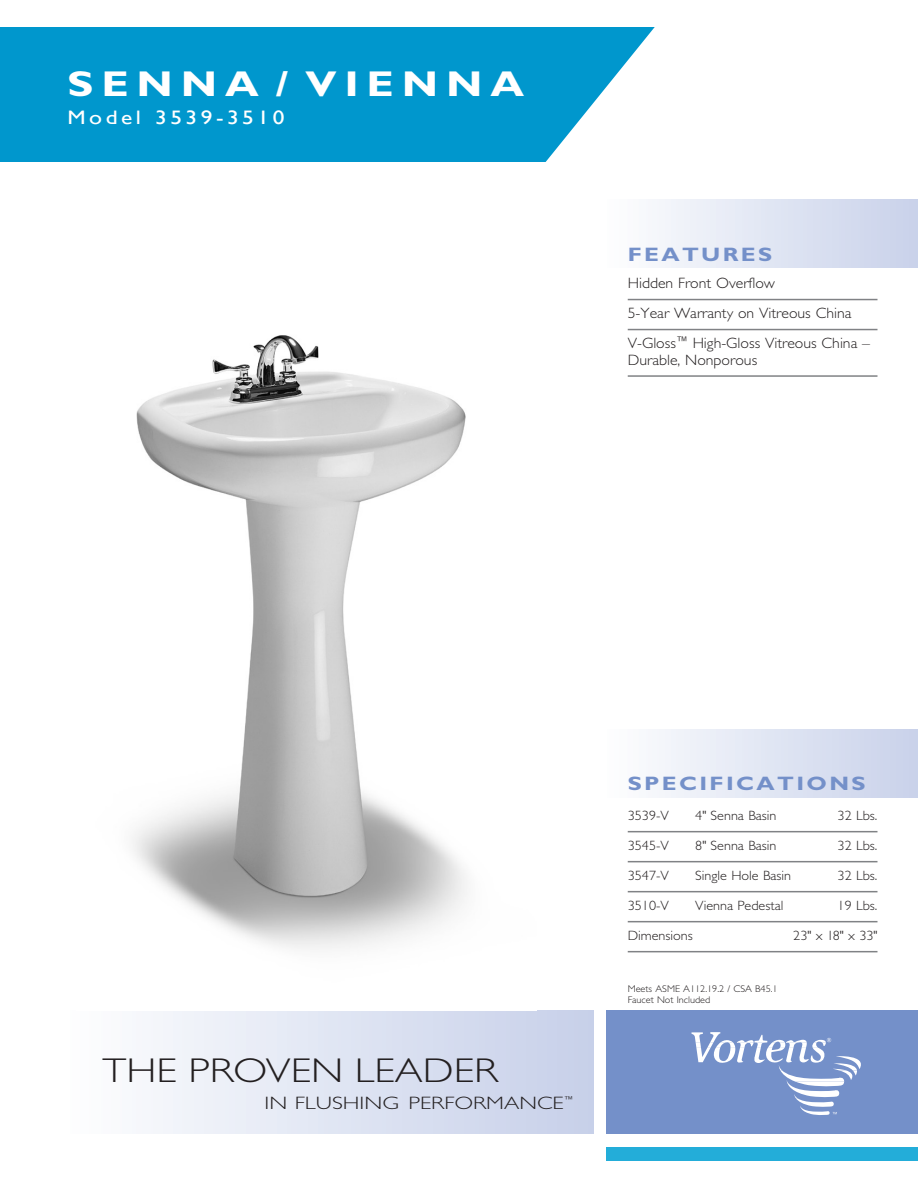
<style>
.page{position:relative;width:918px;height:1188px;background:#fff}
.page>*{position:absolute;margin:0;border:0;box-sizing:border-box;transform-origin:0 0}
.t1{font:700 36px "Gill Sans";letter-spacing:.18em;color:#fff;scale:1.2 1}
.t2{font:300 34.5px "Gill Sans";color:#231f20;scale:1.21 1}
.t3{font:700 19.5px "Gill Sans";letter-spacing:.1em;color:#7490c9;scale:1.2 1}
.t4{font:19.5px "Gill Sans";letter-spacing:.15em;color:#fff;scale:1.2 1}
.t5{font:300 18px "Gill Sans";color:#231f20;scale:1.29 1}
.t6{font:300 15px/30px "Gill Sans";color:#231f20;scale:1.05 1}
.t7{font:300 13.5px "Gill Sans";color:#231f20;scale:1.05 1}
.t8{font:300 9.75px/11.2px "Gill Sans";color:#231f20;scale:1.05 1}
</style>
<div class="page">
<div style="left:606px;top:200px;width:312px;height:68px;background:linear-gradient(to right,#fdfefe,#c8d1ea)"></div>
<div style="left:606px;top:729px;width:312px;height:68px;background:linear-gradient(to right,#fdfefe,#c8d1ea)"></div>
<div style="left:68px;top:1010px;width:526px;height:124px;background:linear-gradient(to right,#fdfefe,#c6cfe9)"></div>
<div style="left:606px;top:1010px;width:312px;height:124px;background:#7490c9"></div>
<div style="left:606px;top:1148px;width:312px;height:13px;background:#23add9"></div>
<svg style="left:691px;top:1032px;width:170px;height:83px"></svg>
<svg style="left:0;top:27px;width:655px;height:135px;background:#159fd1"></svg>
<img style="left:132px;top:335px;width:335px;height:615px">
<hr style="left:628px;top:299px;width:250px;height:1px;background:#808285">
<hr style="left:628px;top:329px;width:250px;height:1px;background:#808285">
<hr style="left:628px;top:375px;width:250px;height:2px;background:#808285">
<hr style="left:628px;top:831px;width:250px;height:1px;background:#808285">
<hr style="left:628px;top:861px;width:250px;height:1px;background:#808285">
<hr style="left:628px;top:891px;width:250px;height:1px;background:#808285">
<hr style="left:628px;top:921px;width:250px;height:1px;background:#808285">
<hr style="left:628px;top:951px;width:250px;height:1px;background:#808285">
<h1 class="t1" style="left:68px;top:63px;width:382px">SENNA / VIENNA</h1>
<h3 class="t4" style="left:68px;top:106px;width:182px">Model 3539-3510</h3>
<h3 class="t3" style="left:628px;top:243px;width:122px">FEATURES</h3>
<p class="t6" style="left:628px;top:268px;width:232px">Hidden Front Overflow<br>5-Year Warranty on Vitreous China<br>V-Gloss<sup>™</sup> High-Gloss Vitreous China –</p>
<p class="t6" style="left:628px;top:345px;width:125px">Durable, Nonporous</p>
<h2 class="t2" style="left:103px;top:1051px;width:328px">THE PROVEN LEADER</h2>
<h3 class="t5" style="left:265px;top:1093px;width:241px">IN FLUSHING PERFORMANCE<sup>™</sup></h3>
<h3 class="t3" style="left:628px;top:772px;width:200px">SPECIFICATIONS</h3>
<p class="t7" style="left:628px;top:808px;width:41px">3539-V</p>
<p class="t7" style="left:695px;top:808px;width:79px">4" Senna Basin</p>
<p class="t7" style="left:838px;top:808px;width:40px">32 Lbs.</p>
<p class="t7" style="left:628px;top:838px;width:41px">3545-V</p>
<p class="t7" style="left:695px;top:838px;width:79px">8" Senna Basin</p>
<p class="t7" style="left:838px;top:838px;width:40px">32 Lbs.</p>
<p class="t7" style="left:628px;top:868px;width:41px">3547-V</p>
<p class="t7" style="left:695px;top:868px;width:93px">Single Hole Basin</p>
<p class="t7" style="left:838px;top:868px;width:40px">32 Lbs.</p>
<p class="t7" style="left:628px;top:898px;width:41px">3510-V</p>
<p class="t7" style="left:695px;top:898px;width:86px">Vienna Pedestal</p>
<p class="t7" style="left:838px;top:898px;width:40px">19 Lbs.</p>
<p class="t7" style="left:628px;top:928px;width:64px">Dimensions</p>
<p class="t7" style="left:793px;top:928px;width:82px">23" x 18" x 33"</p>
<p class="t8" style="left:628px;top:983px;width:144px">Meets ASME A112.19.2 / CSA B45.1<br>Faucet Not Included</p>
</div>
